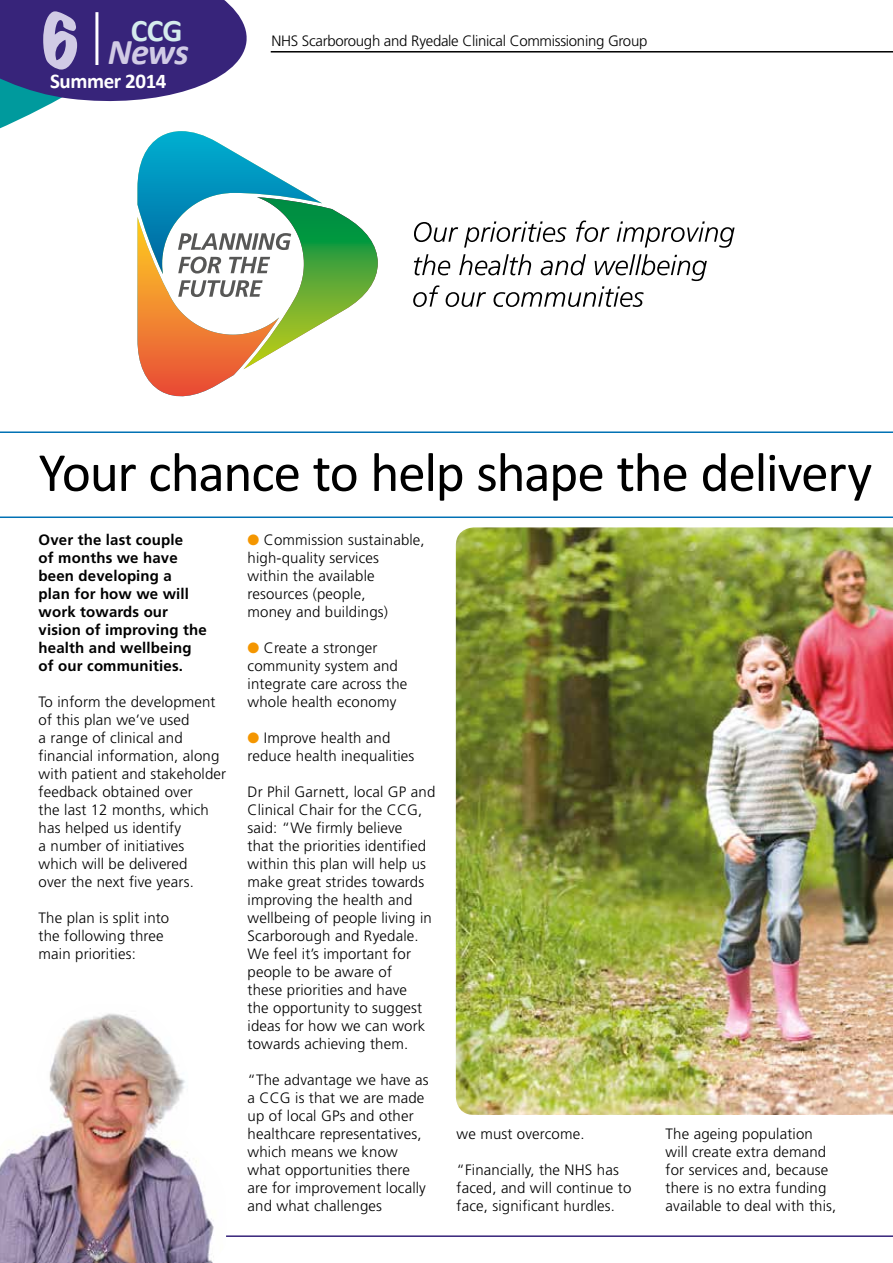
<style>
.page{position:relative;width:893px;height:1263px;background:#fff}
.page>*{position:absolute;margin:0;border:0;box-sizing:border-box;transform-origin:0 0}
.t1{font:expanded 66px "Marker Felt";color:#d1cbe5}
.t2{font:55.5px "Calibri";letter-spacing:-.025em;color:#000}
.t3{font:italic 700 36.45px "Calibri";color:#d1cbe5}
.t4{font:700 31.5px "Calibri";color:#d5eced}
.t5{font:700 21px "Calibri";letter-spacing:-.02em;color:#fff}
.t6{font:300 15px/18px "Frutiger LT Std";letter-spacing:.01em;color:#000}
.t7{font:700 15px/18px "Frutiger LT Std";letter-spacing:.01em;color:#000}
.t8{font:300 15px "Frutiger LT Std";letter-spacing:-.02em;color:#000}
.s1{color:#f49600}
</style>
<div class="page">
<svg style="left:0;top:109px;width:40px;height:20px"></svg>
<svg style="left:0;top:0;width:247px;height:109px"></svg>
<hr style="left:95px;top:12px;width:3px;height:53px;background:#fff">
<hr style="left:271px;top:51px;width:622px;height:2px;background:#000">
<svg style="left:137px;top:131px;width:241px;height:266px"></svg>
<svg style="left:414px;top:222px;width:44px;height:20px"></svg>
<svg style="left:464px;top:221px;width:102px;height:27px"></svg>
<svg style="left:576px;top:221px;width:33px;height:21px"></svg>
<svg style="left:617px;top:221px;width:118px;height:27px"></svg>
<svg style="left:413px;top:254px;width:294px;height:53px"></svg>
<svg style="left:0;top:431px;width:893px;height:87px"></svg>
<img style="left:456px;top:527px;width:437px;height:588px">
<hr style="left:0;top:1235px;width:893px;height:2px;background:#37247a">
<img style="left:0;top:1013px;width:226px;height:250px">
<h1 class="t1" style="left:39px;top:-11px;width:44px">6</h1>
<h3 class="t4" style="left:131px;top:11px;width:53px">CCG</h3>
<h3 class="t3" style="left:108px;top:30px;width:82px">News</h3>
<h3 class="t5" style="left:50px;top:68px;width:118px">Summer 2014</h3>
<p class="t8" style="left:271px;top:32px;width:377px">NHS Scarborough and Ryedale Clinical Commissioning Group</p>
<h2 class="t2" style="left:39px;top:438px;width:835px">Your chance to help shape the delivery</h2>
<p class="t7" style="left:39px;top:530px;width:170px">Over the last couple<br>of months we have been developing a plan for how we will work towards our vision of improving the health and wellbeing of our communities.</p>
<p class="t6" style="left:39px;top:693px;width:189px">To inform the development of this plan we’ve used<br>a range of clinical and financial information, along with patient and stakeholder feedback obtained over<br>the last 12 months, which has helped us identify<br>a number of initiatives which will be delivered<br>over the next five years.</p>
<p class="t6" style="left:39px;top:909px;width:132px">The plan is split into the following three main priorities:</p>
<p class="t6" style="left:248px;top:531px;width:179px"><span class="s1">●</span> Commission sustainable, high-quality services<br>within the available resources (people,<br>money and buildings)</p>
<p class="t6" style="left:248px;top:639px;width:161px"><span class="s1">●</span> Create a stronger community system and integrate care across the whole health economy</p>
<p class="t6" style="left:248px;top:729px;width:168px"><span class="s1">●</span> Improve health and reduce health inequalities</p>
<p class="t6" style="left:248px;top:783px;width:189px">Dr Phil Garnett, local GP and<br>Clinical Chair for the CCG, said: “We firmly believe<br>that the priorities identified within this plan will help us make great strides towards improving the health and wellbeing of people living in<br>Scarborough and Ryedale.<br>We feel it’s important for people to be aware of<br>these priorities and have<br>the opportunity to suggest ideas for how we can work towards achieving them.</p>
<p class="t6" style="left:248px;top:1071px;width:183px">“The advantage we have as a CCG is that we are made up of local GPs and other healthcare representatives, which means we know what opportunities there are for improvement locally and what challenges</p>
<p class="t6" style="left:666px;top:1125px;width:172px">The ageing population will create extra demand for services and, because there is no extra funding available to deal with this,</p>
<p class="t6" style="left:457px;top:1125px;width:129px">we must overcome.</p>
<p class="t6" style="left:457px;top:1161px;width:176px">“Financially, the NHS has faced, and will continue to face, significant hurdles.</p>
</div>
